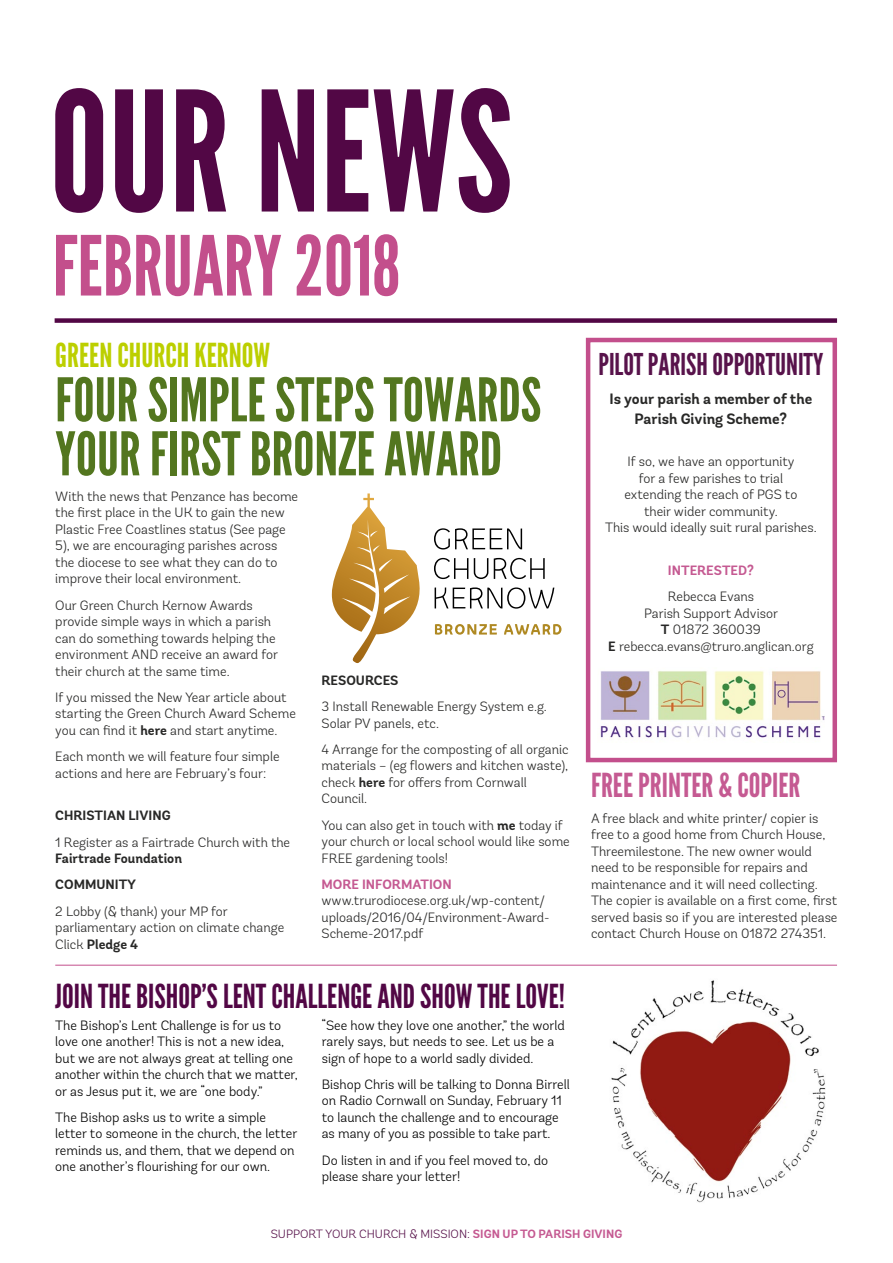
<style>
.page{position:relative;width:893px;height:1263px;background:#fff}
.page>*{position:absolute;margin:0;border:0;box-sizing:border-box;transform-origin:0 0}
.t1{font:166.2px "League Gothic";color:#520745}
.t2{font:82.5px "League Gothic";color:#c34f8c}
.t3{font:60px/54px "League Gothic";color:#53761f}
.t4{font:33px "League Gothic";color:#520745}
.t5{font:33px "League Gothic";color:#c55a92}
.t6{font:33px "League Gothic";color:#bccf00}
.t7{font:30px "League Gothic";color:#58134b}
.t8{font:700 15px/19.5px "Andes Rounded";color:#282827;text-align:center}
.t9{font:300 13.5px/16.5px "Andes Rounded";color:#282827}
.t10{font:300 13.5px/16.5px "Andes Rounded";color:#000}
.t11{font:700 13.5px/26.2px "Andes Rounded";color:#282827}
.t12{font:700 13.5px "Andes Rounded";color:#c55a92}
.t13{font:300 12px "Andes Rounded";color:#58134b}
.s1{font-weight:700}
.s2{font-weight:700;color:#c55a92}
</style>
<div class="page">
<div style="left:55px;top:318px;width:782px;height:5px;background:#520745"></div>
<div style="left:586px;top:338px;width:251px;height:424px;background:#fff;border:4px solid #c34f8c"></div>
<img style="left:600px;top:671px;width:224px;height:67px">
<svg style="left:434px;top:528px;width:88px;height:21px"></svg>
<svg style="left:434px;top:558px;width:34px;height:21px"></svg>
<svg style="left:474px;top:558px;width:14px;height:21px"></svg>
<svg style="left:494px;top:558px;width:51px;height:21px"></svg>
<svg style="left:435px;top:587px;width:119px;height:22px"></svg>
<svg style="left:435px;top:624px;width:62px;height:11px"></svg>
<svg style="left:504px;top:624px;width:57px;height:11px"></svg>
<svg style="left:332px;top:493px;width:88px;height:170px"></svg>
<hr style="left:55px;top:965px;width:782px;height:1px;background:#c34f8c">
<img style="left:611px;top:980px;width:215px;height:223px">
<h1 class="t1" style="left:50px;top:53px;width:464px">OUR NEWS</h1>
<h2 class="t2" style="left:53px;top:217px;width:349px">FEBRUARY 2018</h2>
<h3 class="t6" style="left:55px;top:336px;width:216px">GREEN CHURCH KERNOW</h3>
<h3 class="t3" style="left:55px;top:373px;width:488px">FOUR SIMPLE STEPS TOWARDS<br>YOUR FIRST BRONZE AWARD</h3>
<p class="t9" style="left:55px;top:488px;width:244px">With the news that Penzance has become the first place in the UK to gain the new Plastic Free Coastlines status (See page 5), we are encouraging parishes across the diocese to see what they can do to improve their local environment.</p>
<p class="t9" style="left:55px;top:597px;width:224px">Our Green Church Kernow Awards provide simple ways in which a parish can do something towards helping the environment AND receive an award for their church at the same time.</p>
<p class="t9" style="left:55px;top:689px;width:242px">If you missed the New Year article about starting the Green Church Award Scheme you can find it <span class="s1">here</span> and start anytime.</p>
<p class="t9" style="left:55px;top:748px;width:226px">Each month we will feature four simple actions and here are February’s four:</p>
<p class="t11" style="left:55px;top:803px;width:117px">CHRISTIAN LIVING</p>
<p class="t9" style="left:55px;top:834px;width:236px">1 Register as a Fairtrade Church with the</p>
<p class="t11" style="left:55px;top:846px;width:128px">Fairtrade Foundation<br>COMMUNITY</p>
<p class="t9" style="left:55px;top:903px;width:231px">2 Lobby (&amp; thank) your MP for parliamentary action on climate change<br>Click <span class="s1">Pledge 4</span></p>
<p class="t11" style="left:322px;top:667px;width:78px">RESOURCES</p>
<p class="t9" style="left:322px;top:698px;width:227px">3 Install Renewable Energy System e.g.<br>Solar PV panels, etc.</p>
<p class="t9" style="left:322px;top:741px;width:249px">4 Arrange for the composting of all organic materials – (eg flowers and kitchen waste), check <span class="s1">here</span> for offers from Cornwall<br>Council.</p>
<p class="t9" style="left:322px;top:817px;width:250px">You can also get in touch with <span class="s1">me</span> today if your church or local school would like some<br>FREE gardening tools!</p>
<p class="t12" style="left:322px;top:876px;width:132px">MORE INFORMATION</p>
<p class="t9" style="left:322px;top:892px;width:230px">www.trurodiocese.org.uk/wp-content/ uploads/2016/04/Environment-Award-<br>Scheme-2017.pdf</p>
<h3 class="t4" style="left:55px;top:976px;width:511px">JOIN THE BISHOP’S LENT CHALLENGE AND SHOW THE LOVE!</h3>
<p class="t10" style="left:55px;top:1017px;width:244px">The Bishop’s Lent Challenge is for us to love one another! This is not a new idea, but we are not always great at telling one another within the church that we matter, or as Jesus put it, we are “one body.”</p>
<p class="t10" style="left:55px;top:1109px;width:244px">The Bishop asks us to write a simple letter to someone in the church, the letter reminds us, and them, that we depend on one another’s flourishing for our own.</p>
<p class="t10" style="left:322px;top:1017px;width:244px">“See how they love one another,” the world rarely says, but needs to see. Let us be a sign of hope to a world sadly divided.</p>
<p class="t10" style="left:322px;top:1076px;width:249px">Bishop Chris will be talking to Donna Birrell on Radio Cornwall on Sunday, February 11 to launch the challenge and to encourage as many of you as possible to take part.</p>
<p class="t10" style="left:322px;top:1152px;width:228px">Do listen in and if you feel moved to, do please share your letter!</p>
<h3 class="t7" style="left:598px;top:346px;width:226px">PILOT PARISH OPPORTUNITY</h3>
<p class="t8" style="left:609px;top:390px;width:204px">Is your parish a member of the<br>Parish Giving Scheme?</p>
<p class="t9" style="left:605px;top:453px;width:213px;text-align:center">If so, we have an opportunity<br>for a few parishes to trial<br>extending the reach of PGS to<br>their wider community.<br>This would ideally suit rural parishes.</p>
<p class="t12" style="left:668px;top:562px;width:87px">INTERESTED?</p>
<p class="t9" style="left:608px;top:588px;width:207px;text-align:center">Rebecca Evans<br>Parish Support Advisor<br><span class="s1">T</span> 01872 360039<br><span class="s1">E</span> rebecca.evans@truro.anglican.org</p>
<h3 class="t5" style="left:591px;top:765px;width:211px">FREE PRINTER &amp; COPIER</h3>
<p class="t9" style="left:591px;top:810px;width:248px">A free black and white printer/ copier is free to a good home from Church House, Threemilestone. The new owner would need to be responsible for repairs and maintenance and it will need collecting.<br>The copier is available on a first come, first served basis so if you are interested please contact Church House on 01872 274351.</p>
<p class="t13" style="left:271px;top:1226px;width:353px">SUPPORT YOUR CHURCH &amp; MISSION: <span class="s2">SIGN UP TO PARISH GIVING</span></p>
</div>
